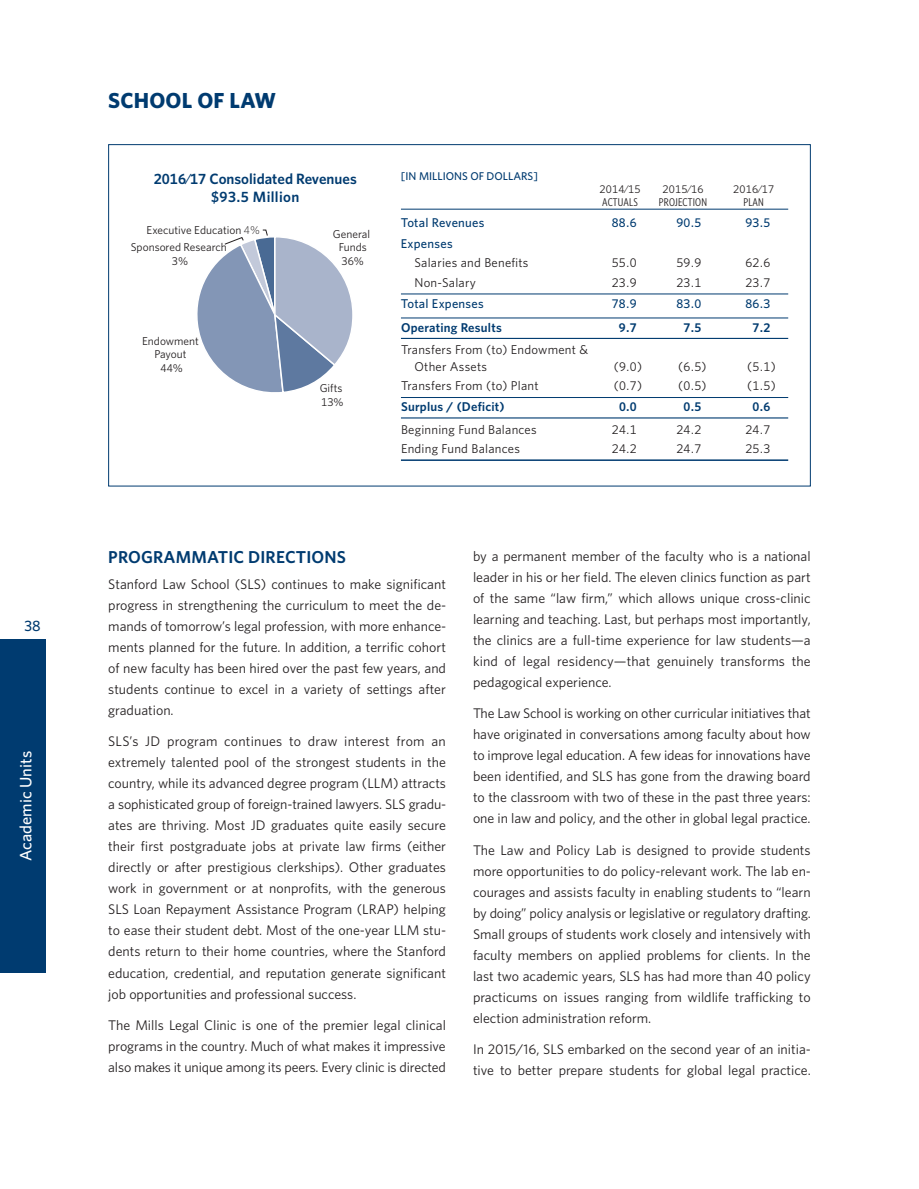
<style>
.page{position:relative;width:919px;height:1189px;background:#fff}
.page>*{position:absolute;margin:0;border:0;box-sizing:border-box;transform-origin:0 0}
.t1{font:700 21.75px "Whitney";letter-spacing:.01em;color:#003b70}
.t2{font:600 17.25px "Whitney";letter-spacing:.01em;color:#003b70}
.t3{font:500 16.5px "Whitney";color:#fff}
.t4{font:600 15px/17.9px "Whitney";color:#003b70;text-align:center}
.t5{font:500 15px "Whitney";color:#003b70}
.t6{font:13.95px/21px "Whitney";color:#231f20;text-align:justify}
.t7{font:12.75px/16.5px "Whitney";letter-spacing:.02em;color:#231f20}
.t8{font:12.75px "Whitney Numeric";letter-spacing:.02em;color:#231f20}
.t9{font:500 12.75px "Whitney";letter-spacing:.02em;color:#003b70}
.t10{font:600 12.75px "Whitney";letter-spacing:.015em;color:#003b70}
.t11{font:500 12.75px "Whitney Numeric";letter-spacing:.02em;color:#003b70}
.t12{font:600 12.75px "Whitney Numeric";color:#003b70}
.t13{font:11.4px/13.6px "Whitney";color:#231f20;text-align:center}
.t14{font:11.4px "Whitney Numeric";color:#231f20}
.t15{font:500 11.25px "Whitney";color:#003b70}
.t16{font:11.25px "Whitney Numeric";letter-spacing:.02em;color:#231f20}
.t17{font:11.25px "Whitney Condensed";letter-spacing:.02em;color:#231f20}
.s1{font-family:"Whitney Numeric"}
.s2{font-family:"Whitney Numeric";font-weight:300}
.s3{font-family:"Whitney"}
</style>
<div class="page">
<div style="left:0;top:639px;width:45px;height:333px;background:#003b70"></div>
<div style="left:108px;top:144px;width:702px;height:342px;background:#fff;border:1px solid #003b70"></div>
<hr style="left:401px;top:209px;width:387px;height:1px;background:#003b70">
<hr style="left:401px;top:293px;width:387px;height:1px;background:#003b70">
<hr style="left:401px;top:317px;width:387px;height:1px;background:#003b70">
<hr style="left:401px;top:338px;width:387px;height:1px;background:#003b70">
<hr style="left:401px;top:397px;width:387px;height:1px;background:#003b70">
<hr style="left:401px;top:417px;width:387px;height:1px;background:#003b70">
<hr style="left:401px;top:459px;width:387px;height:2px;background:#003b70">
<svg style="left:197px;top:229px;width:156px;height:164px"></svg>
<p class="t5" style="left:24px;top:616px;width:18px">38</p>
<p class="t3" style="left:16px;top:861px;width:112px;rotate:-90deg">Academic Units</p>
<h1 class="t1" style="left:108px;top:87px;width:169px">SCHOOL OF LAW</h1>
<p class="t4" style="left:154px;top:169px;width:204px"><span class="s1">2016/17</span> Consolidated Revenues <span class="s1">$93.5</span> Million</p>
<p class="t13" style="left:146px;top:223px;width:115px">Executive Education <span class="s2">4%</span></p>
<p class="t13" style="left:333px;top:227px;width:39px">General<br>Funds</p>
<p class="t14" style="left:341px;top:254px;width:24px">36%</p>
<p class="t13" style="left:131px;top:240px;width:97px">Sponsored Research</p>
<p class="t14" style="left:172px;top:254px;width:18px">3%</p>
<p class="t13" style="left:142px;top:333px;width:58px">Endowment<br>Payout</p>
<p class="t14" style="left:161px;top:361px;width:24px">44%</p>
<p class="t13" style="left:319px;top:381px;width:24px">Gifts</p>
<p class="t14" style="left:321px;top:395px;width:24px">13%</p>
<p class="t15" style="left:401px;top:169px;width:138px">[IN MILLIONS OF DOLLARS]</p>
<p class="t16" style="left:599px;top:182px;width:42px">2014/15</p>
<p class="t16" style="left:662px;top:182px;width:42px">2015/16</p>
<p class="t16" style="left:733px;top:182px;width:42px">2016/17</p>
<p class="t17" style="left:602px;top:195px;width:37px">ACTUALS</p>
<p class="t17" style="left:658px;top:195px;width:50px">PROJECTION</p>
<p class="t17" style="left:743px;top:195px;width:22px">PLAN</p>
<p class="t9" style="left:401px;top:214px;width:85px">Total Revenues</p>
<p class="t11" style="left:611px;top:214px;width:26px">88.6</p>
<p class="t11" style="left:676px;top:214px;width:26px">90.5</p>
<p class="t11" style="left:745px;top:214px;width:26px">93.5</p>
<p class="t9" style="left:401px;top:235px;width:53px">Expenses</p>
<p class="t7" style="left:414px;top:254px;width:115px">Salaries and Benefits</p>
<p class="t8" style="left:611px;top:255px;width:26px">55.0</p>
<p class="t8" style="left:676px;top:255px;width:26px">59.9</p>
<p class="t8" style="left:745px;top:255px;width:26px">62.6</p>
<p class="t7" style="left:414px;top:274px;width:63px">Non-Salary</p>
<p class="t8" style="left:611px;top:274px;width:26px">23.9</p>
<p class="t8" style="left:676px;top:274px;width:26px">23.1</p>
<p class="t8" style="left:745px;top:274px;width:26px">23.7</p>
<p class="t9" style="left:401px;top:295px;width:84px">Total Expenses</p>
<p class="t11" style="left:611px;top:295px;width:26px">78.9</p>
<p class="t11" style="left:676px;top:295px;width:26px">83.0</p>
<p class="t11" style="left:745px;top:295px;width:26px">86.3</p>
<p class="t10" style="left:401px;top:319px;width:102px">Operating Results</p>
<p class="t12" style="left:619px;top:319px;width:19px">9.7</p>
<p class="t12" style="left:683px;top:319px;width:19px">7.5</p>
<p class="t12" style="left:752px;top:319px;width:19px">7.2</p>
<p class="t7" style="left:414px;top:341px;width:175px;text-indent:-14px">Transfers From (to) Endowment &amp;<br>Other Assets</p>
<p class="t8" style="left:613px;top:358px;width:30px">(9.0)</p>
<p class="t8" style="left:678px;top:358px;width:30px">(6.5)</p>
<p class="t8" style="left:747px;top:358px;width:30px">(5.1)</p>
<p class="t7" style="left:401px;top:377px;width:139px">Transfers From (to) Plant</p>
<p class="t8" style="left:613px;top:378px;width:30px"><span class="s3">(</span>0.7)</p>
<p class="t8" style="left:678px;top:378px;width:30px">(0.5)</p>
<p class="t8" style="left:747px;top:378px;width:30px">(1.5)</p>
<p class="t10" style="left:401px;top:399px;width:105px">Surplus / (Deficit)</p>
<p class="t12" style="left:619px;top:399px;width:19px">0.0</p>
<p class="t12" style="left:683px;top:399px;width:19px">0.5</p>
<p class="t12" style="left:752px;top:399px;width:19px">0.6</p>
<p class="t7" style="left:401px;top:421px;width:137px">Beginning Fund Balances</p>
<p class="t8" style="left:611px;top:421px;width:26px">24.1</p>
<p class="t8" style="left:676px;top:421px;width:26px">24.2</p>
<p class="t8" style="left:745px;top:421px;width:26px">24.7</p>
<p class="t7" style="left:401px;top:440px;width:120px">Ending Fund Balances</p>
<p class="t8" style="left:611px;top:441px;width:26px">24.2</p>
<p class="t8" style="left:676px;top:441px;width:26px">24.7</p>
<p class="t8" style="left:745px;top:441px;width:26px">25.3</p>
<p class="t2" style="left:108px;top:546px;width:239px">PROGRAMMATIC DIRECTIONS</p>
<p class="t6" style="left:108px;top:573px;width:339px">Stanford Law School (SLS) continues to make significant progress in strengthening the curriculum to meet the de&shy;mands of tomorrow’s legal profession, with more enhance&shy;ments planned for the future. In addition, a terrific cohort of new faculty has been hired over the past few years, and students continue to excel in a variety of settings after graduation.</p>
<p class="t6" style="left:108px;top:730px;width:339px">SLS’s JD program continues to draw interest from an extremely talented pool of the strongest students in the country, while its advanced degree program (LLM) attracts a sophisticated group of foreign-trained lawyers. SLS gradu&shy;ates are thriving. Most JD graduates quite easily secure their first postgraduate jobs at private law firms (either directly or after prestigious clerkships). Other graduates work in government or at nonprofits, with the generous SLS Loan Repayment Assistance Program (LRAP) helping to ease their student debt. Most of the one-year LLM stu&shy;dents return to their home countries, where the Stanford education, credential, and reputation generate significant job opportunities and professional success.</p>
<p class="t6" style="left:108px;top:1014px;width:339px">The Mills Legal Clinic is one of the premier legal clinical programs in the country. Much of what makes it impressive also makes it unique among its peers. Every clinic is directed</p>
<p class="t6" style="left:473px;top:545px;width:339px">by a permanent member of the faculty who is a national leader in his or her field. The eleven clinics function as part of the same “law firm,” which allows unique cross-clinic learning and teaching. Last, but perhaps most importantly, the clinics are a full-time experience for law students—a kind of legal residency—that genuinely transforms the pedagogical experience.</p>
<p class="t6" style="left:473px;top:702px;width:339px">The Law School is working on other curricular initiatives that have originated in conversations among faculty about how to improve legal education. A few ideas for innovations have been identified, and SLS has gone from the drawing board to the classroom with two of these in the past three years: one in law and policy, and the other in global legal practice.</p>
<p class="t6" style="left:473px;top:839px;width:339px">The Law and Policy Lab is designed to provide students more opportunities to do policy-relevant work. The lab en&shy;courages and assists faculty in enabling students to “learn by doing” policy analysis or legislative or regulatory drafting.<br>Small groups of students work closely and intensively with faculty members on applied problems for clients. In the last two academic years, SLS has had more than 40 policy practicums on issues ranging from wildlife trafficking to election administration reform.</p>
<p class="t6" style="left:473px;top:1038px;width:339px">In 2015/16, SLS embarked on the second year of an initia&shy;tive to better prepare students for global legal practice.</p>
</div>
